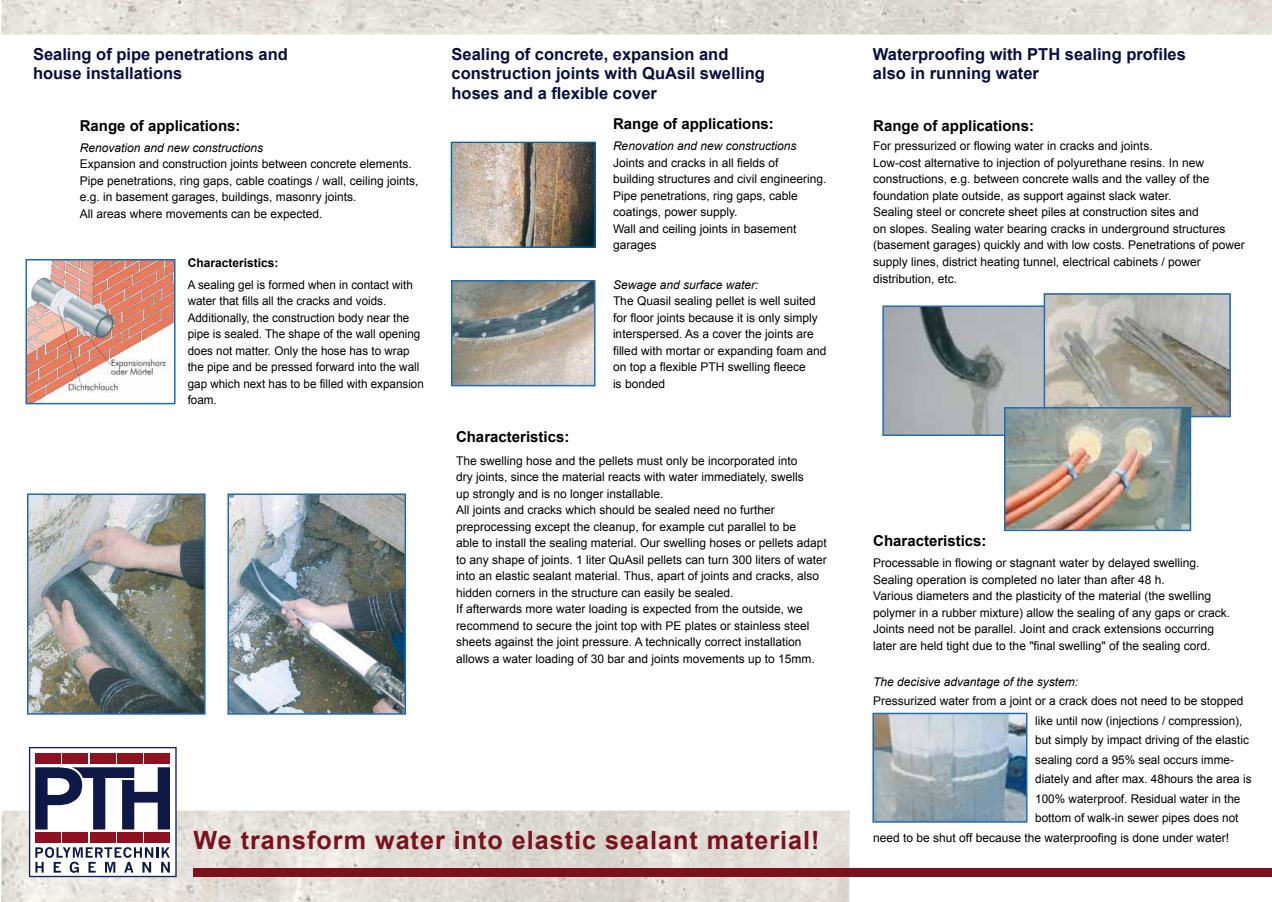
<style>
.page{position:relative;width:1272px;height:902px;background:#fff}
.page>*{position:absolute;margin:0;border:0;box-sizing:border-box;transform-origin:0 0}
.t1{font:700 25.2px "Arial";letter-spacing:.04em;color:#7c101b}
.t2{font:700 16.5px/19.8px "Arial";color:#090e41}
.t3{font:700 15px "Arial";color:#000}
.t4{font:12px/16.5px "Arial";color:#000}
.t5{font:italic 12px "Arial";color:#000}
.t6{font:700 12px "Arial";color:#000}
</style>
<div class="page">
<img style="left:1px;top:810px;width:849px;height:92px">
<img style="left:1px;top:0;width:1271px;height:34px">
<img style="left:29px;top:262px;width:144px;height:139px">
<div style="left:26px;top:259px;width:150px;height:145px;border:2px solid #1f6bb5"></div>
<img style="left:30px;top:496px;width:173px;height:215px">
<div style="left:27px;top:493px;width:179px;height:221px;border:2px solid #1f6bb5"></div>
<img style="left:231px;top:496px;width:172px;height:215px">
<div style="left:228px;top:493px;width:178px;height:221px;border:2px solid #1f6bb5"></div>
<img style="left:885px;top:308px;width:159px;height:125px">
<div style="left:882px;top:305px;width:181px;height:131px;border:2px solid #1f6bb5"></div>
<img style="left:453px;top:144px;width:140px;height:101px">
<div style="left:451px;top:142px;width:144px;height:105px;border:1px solid #0062a0"></div>
<img style="left:454px;top:283px;width:139px;height:100px">
<div style="left:451px;top:280px;width:145px;height:106px;border:2px solid #1f6bb5"></div>
<img style="left:875px;top:715px;width:150px;height:104px">
<div style="left:872px;top:712px;width:156px;height:110px;border:2px solid #1f6bb5"></div>
<img style="left:1047px;top:296px;width:181px;height:118px">
<div style="left:1044px;top:293px;width:187px;height:124px;border:2px solid #1f6bb5"></div>
<img style="left:1007px;top:410px;width:181px;height:118px">
<div style="left:1004px;top:407px;width:187px;height:124px;border:2px solid #1f6bb5"></div>
<svg style="left:29px;top:747px;width:148px;height:130px"></svg>
<div style="left:194px;top:868px;width:1078px;height:9px;background:#7c101b"></div>
<h2 class="t2" style="left:33px;top:44px;width:256px">Sealing of pipe penetrations and house installations</h2>
<h2 class="t2" style="left:452px;top:44px;width:315px">Sealing of concrete, expansion and construction joints with QuAsil swelling hoses and a flexible cover</h2>
<h2 class="t2" style="left:873px;top:44px;width:314px">Waterproofing with PTH sealing profiles also in running water</h2>
<p class="t3" style="left:80px;top:116px;width:162px">Range of applications:</p>
<p class="t5" style="left:80px;top:140px;width:185px">Renovation and new constructions</p>
<p class="t4" style="left:80px;top:156px;width:340px">Expansion and construction joints between concrete elements.<br>Pipe penetrations, ring gaps, cable coatings / wall, ceiling joints, e.g. in basement garages, buildings, masonry joints.<br>All areas where movements can be expected.</p>
<p class="t6" style="left:188px;top:255px;width:92px">Characteristics:</p>
<p class="t4" style="left:188px;top:276px;width:238px">A sealing gel is formed when in contact with water that fills all the cracks and voids.<br>Additionally, the construction body near the pipe is sealed. The shape of the wall opening does not matter. Only the hose has to wrap the pipe and be pressed forward into the wall gap which next has to be filled with expansion foam.</p>
<p class="t3" style="left:613px;top:114px;width:162px">Range of applications:</p>
<p class="t5" style="left:613px;top:138px;width:185px">Renovation and new constructions</p>
<p class="t4" style="left:613px;top:155px;width:215px">Joints and cracks in all fields of<br>building structures and civil engineering.<br>Pipe penetrations, ring gaps, cable coatings, power supply.<br>Wall and ceiling joints in basement garages</p>
<p class="t5" style="left:613px;top:276px;width:147px">Sewage and surface water:</p>
<p class="t4" style="left:613px;top:293px;width:215px">The Quasil sealing pellet is well suited for floor joints because it is only simply interspersed. As a cover the joints are filled with mortar or expanding foam and on top a flexible PTH swelling fleece<br>is bonded</p>
<p class="t3" style="left:873px;top:116px;width:162px">Range of applications:</p>
<p class="t4" style="left:873px;top:138px;width:373px">For pressurized or flowing water in cracks and joints.<br>Low-cost alternative to injection of polyurethane resins. In new constructions, e.g. between concrete walls and the valley of the foundation plate outside, as support against slack water.<br>Sealing steel or concrete sheet piles at construction sites and<br>on slopes. Sealing water bearing cracks in underground structures (basement garages) quickly and with low costs. Penetrations of power supply lines, district heating tunnel, electrical cabinets / power distribution, etc.</p>
<p class="t3" style="left:456px;top:427px;width:115px">Characteristics:</p>
<p class="t4" style="left:456px;top:452px;width:372px">The swelling hose and the pellets must only be incorporated into<br>dry joints, since the material reacts with water immediately, swells<br>up strongly and is no longer installable.<br>All joints and cracks which should be sealed need no further preprocessing except the cleanup, for example cut parallel to be<br>able to install the sealing material. Our swelling hoses or pellets adapt to any shape of joints. 1 liter QuAsil pellets can turn 300 liters of water into an elastic sealant material. Thus, apart of joints and cracks, also hidden corners in the structure can easily be sealed.<br>If afterwards more water loading is expected from the outside, we recommend to secure the joint top with PE plates or stainless steel sheets against the joint pressure. A technically correct installation allows a water loading of 30 bar and joints movements up to 15mm.</p>
<h1 class="t1" style="left:193px;top:823px;width:628px">We transform water into elastic sealant material!</h1>
<p class="t3" style="left:873px;top:531px;width:115px">Characteristics:</p>
<p class="t4" style="left:873px;top:554px;width:358px">Processable in flowing or stagnant water by delayed swelling.<br>Sealing operation is completed no later than after 48 h.<br>Various diameters and the plasticity of the material (the swelling polymer in a rubber mixture) allow the sealing of any gaps or crack.<br>Joints need not be parallel. Joint and crack extensions occurring later are held tight due to the "final swelling" of the sealing cord.</p>
<p class="t5" style="left:873px;top:673px;width:206px">The decisive advantage of the system:</p>
<p class="t4" style="left:873px;top:692px;width:372px">Pressurized water from a joint or a crack does not need to be stopped</p>
<p class="t4" style="left:1035px;top:712px;width:209px">like until now (injections / compression),</p>
<p class="t4" style="left:1035px;top:731px;width:215px">but simply by impact driving of the elastic</p>
<p class="t4" style="left:1035px;top:751px;width:200px">sealing cord a 95% seal occurs imme-</p>
<p class="t4" style="left:1035px;top:770px;width:218px">diately and after max. 48hours the area is</p>
<p class="t4" style="left:1035px;top:790px;width:207px">100% waterproof. Residual water in the</p>
<p class="t4" style="left:1035px;top:809px;width:205px">bottom of walk-in sewer pipes does not</p>
<p class="t4" style="left:873px;top:829px;width:357px">need to be shut off because the waterproofing is done under water!</p>
</div>
